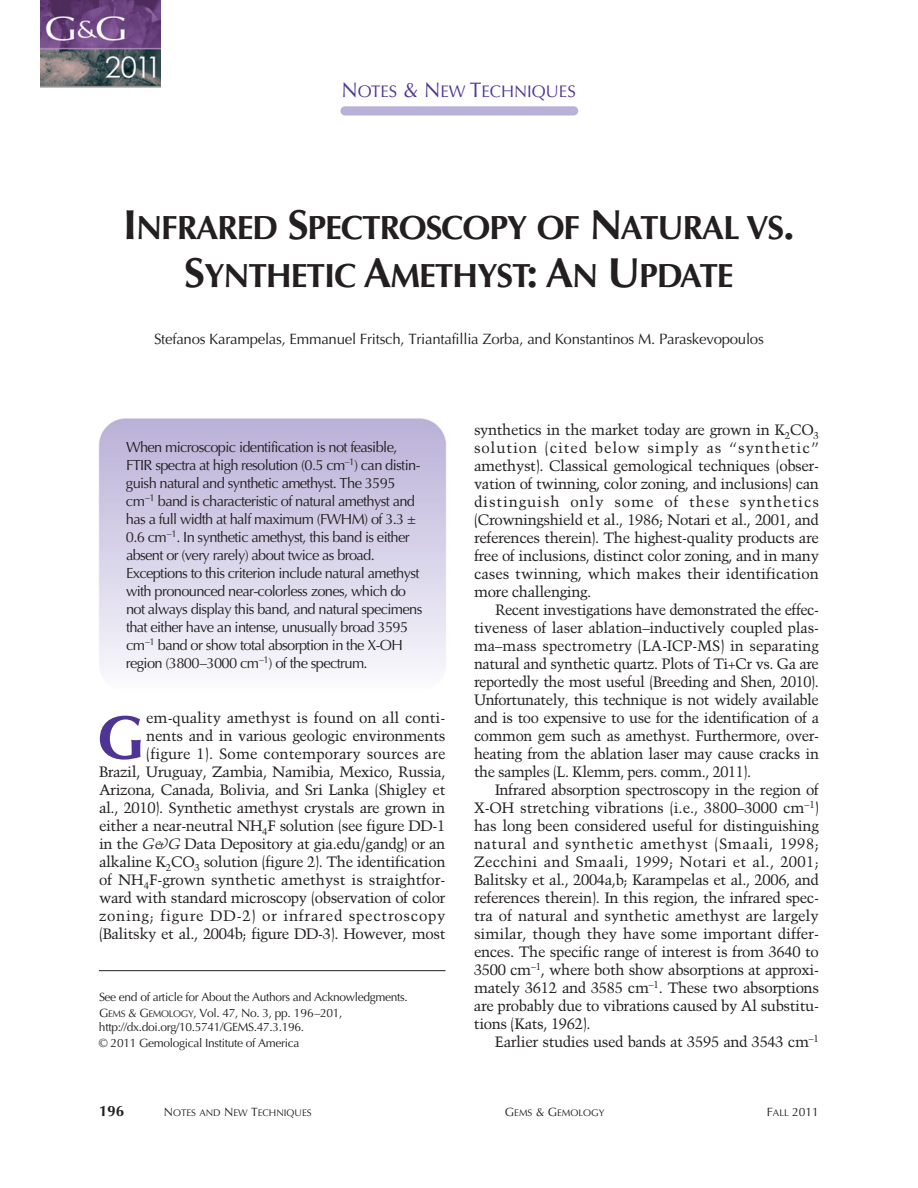
<style>
.page{position:relative;width:918px;height:1188px;background:#fff}
.page>*{position:absolute;margin:0;border:0;box-sizing:border-box;transform-origin:0 0}
.t1{font:700 61.35px "Optima";color:#4e3595}
.t2{font:700 33.6px/48px "Optima";letter-spacing:-.035em;color:#231f20;text-align:center}
.t3{font:16.8px "Optima";color:#4e3595}
.t4{font:15px/18px "Trump Mediaeval";letter-spacing:-.03em;color:#231f20;text-align:justify}
.t5{font:15px "Optima";letter-spacing:-.015em;color:#231f20}
.t6{font:700 15px "Optima";color:#231f20}
.t7{font:14.7px/18px "Optima";letter-spacing:-.045em;color:#231f20}
.t8{font:12px/16.5px "Optima";letter-spacing:-.03em;color:#231f20}
.t9{font:9.6px "Optima";color:#231f20}
.s1{font-size:21px}
.s2{font-size:42px}
.s3{font-style:italic}
.s4{font-size:9.6px}
.s5{font-size:12px}
</style>
<div class="page">
<svg style="left:40px;top:0;width:539px;height:972px"></svg>
<p class="t3" style="left:341px;top:84px;width:236px"><span class="s1">N</span>OTES <span class="s1">&amp; N</span>EW <span class="s1">T</span>ECHNIQUES</p>
<h2 class="t2" style="left:123px;top:207px;width:673px"><span class="s2">I</span>NFRARED <span class="s2">S</span>PECTROSCOPY OF <span class="s2">N</span>ATURAL VS<span class="s2">.<br>S</span>YNTHETIC <span class="s2">A</span>METHYST<span class="s2">: A</span>N <span class="s2">U</span>PDATE</h2>
<p class="t5" style="left:154px;top:333px;width:611px">Stefanos Karampelas, Emmanuel Fritsch, Triantafillia Zorba, and Konstantinos M. Paraskevopoulos</p>
<p class="t7" style="left:126px;top:439px;width:298px">When microscopic identification is not feasible, FTIR spectra at high resolution (0.5 cm<sup>–1</sup>) can distin&shy;guish natural and synthetic amethyst. The 3595 cm<sup>–1</sup> band is characteristic of natural amethyst and has a full width at half maximum (FWHM) of 3.3 ± 0.6 cm<sup>–1</sup>. In synthetic amethyst, this band is either absent or (very rarely) about twice as broad.<br>Exceptions to this criterion include natural amethyst with pronounced near-colorless zones, which do not always display this band, and natural specimens that either have an intense, unusually broad 3595 cm<sup>–1</sup> band or show total absorption in the X-OH region (3800–3000 cm<sup>–1</sup>) of the spectrum.</p>
<p class="t4" style="left:99px;top:709px;width:348px;text-align:right">em-quality amethyst is found on all conti-<br>nents and in various geologic environments (figure 1). Some contemporary sources are<br>Brazil, Uruguay, Zambia, Namibia, Mexico, Russia, Arizona, Canada, Bolivia, and Sri Lanka (Shig ley et al., 2010). Synthetic amethyst crystals are grown in either a near-neutral NH<sub>4</sub>F solution (see figure DD-1 in the <span class="s3">G&amp;G</span> Data Depository at gia.edu/gandg) or an alkaline K<sub>2</sub>CO<sub>3</sub> solution (figure 2). The identification of NH<sub>4</sub>F-grown synthetic ame thyst is straightfor&shy;ward with standard microscopy (observation of color zoning; figure DD-2) or infrared spectroscopy (Balitsky et al., 2004b; figure DD-3). However, most</p>
<h1 class="t1" style="left:97px;top:712px;width:49px">G</h1>
<p class="t8" style="left:99px;top:990px;width:310px">See end of article for About the Authors and Acknowledgments.<br>G<span class="s4">EMS</span> &amp; G<span class="s4">EMOLOGY</span>, Vol. 47, No. 3, pp. 196–201,</p>
<p class="t8" style="left:99px;top:1020px;width:207px">http://dx.doi.org/10.5741/GEMS.47.3.196. © 2011 Gemological Institute of America</p>
<p class="t4" style="left:474px;top:422px;width:347px">synthetics in the market today are grown in K<sub>2</sub>CO<sub>3 </sub>solution (cited below simply as “synthetic” amethyst). Classical gemological techniques (obser&shy;vation of twinning, color zoning, and inclusions) can distinguish only some of these synthetics (Crowning shield et al., 1986; Notari et al., 2001, and references therein). The highest-quality products are free of inclusions, distinct color zoning, and in many cases twinning, which makes their identification more challenging.</p>
<p class="t4" style="left:474px;top:602px;width:347px;text-indent:21px">Recent investigations have demonstrated the effec&shy;tiveness of laser ablation–inductively coupled plas&shy;ma–mass spectrometry (LA-ICP-MS) in separating natural and synthetic quartz. Plots of Ti+Cr vs. Ga are reportedly the most useful (Breeding and Shen, 2010).<br>Unfortunately, this technique is not widely available and is too expensive to use for the identification of a common gem such as amethyst. Furthermore, over&shy;heating from the ablation laser may cause cracks in the samples (L. Klemm, pers. comm., 2011).</p>
<p class="t4" style="left:474px;top:782px;width:347px;text-indent:21px">Infrared absorption spectroscopy in the region of X-OH stretching vibrations (i.e., 3800–3000 cm<sup>–1</sup>) has long been considered useful for distinguishing natural and synthetic amethyst (Smaali, 1998; Zecchini and Smaali, 1999; Notari et al., 2001; Balitsky et al., 2004a,b; Karampelas et al., 2006, and references therein). In this region, the infrared spec&shy;tra of natural and synthetic amethyst are largely similar, though they have some important differ&shy;ences. The specific range of interest is from 3640 to 3500 cm<sup>–1</sup>, where both show absorptions at approxi&shy;mately 3612 and 3585 cm<sup>–1</sup>. These two absorptions are probably due to vibrations caused by Al substitu&shy;tions (Kats, 1962).</p>
<p class="t4" style="left:495px;top:1034px;width:325px">Earlier studies used bands at 3595 and 3543 cm<sup>–1</sup></p>
<p class="t6" style="left:99px;top:1105px;width:27px">196</p>
<p class="t9" style="left:164px;top:1109px;width:149px"><span class="s5">N</span>OTES AND <span class="s5">N</span>EW <span class="s5">T</span>ECHNIQUES</p>
<p class="t9" style="left:505px;top:1109px;width:101px"><span class="s5">G</span>EMS <span class="s5">&amp; G</span>EMOLOGY</p>
<p class="t8" style="left:767px;top:1105px;width:54px">F<span class="s4">ALL</span> 2011</p>
</div>
